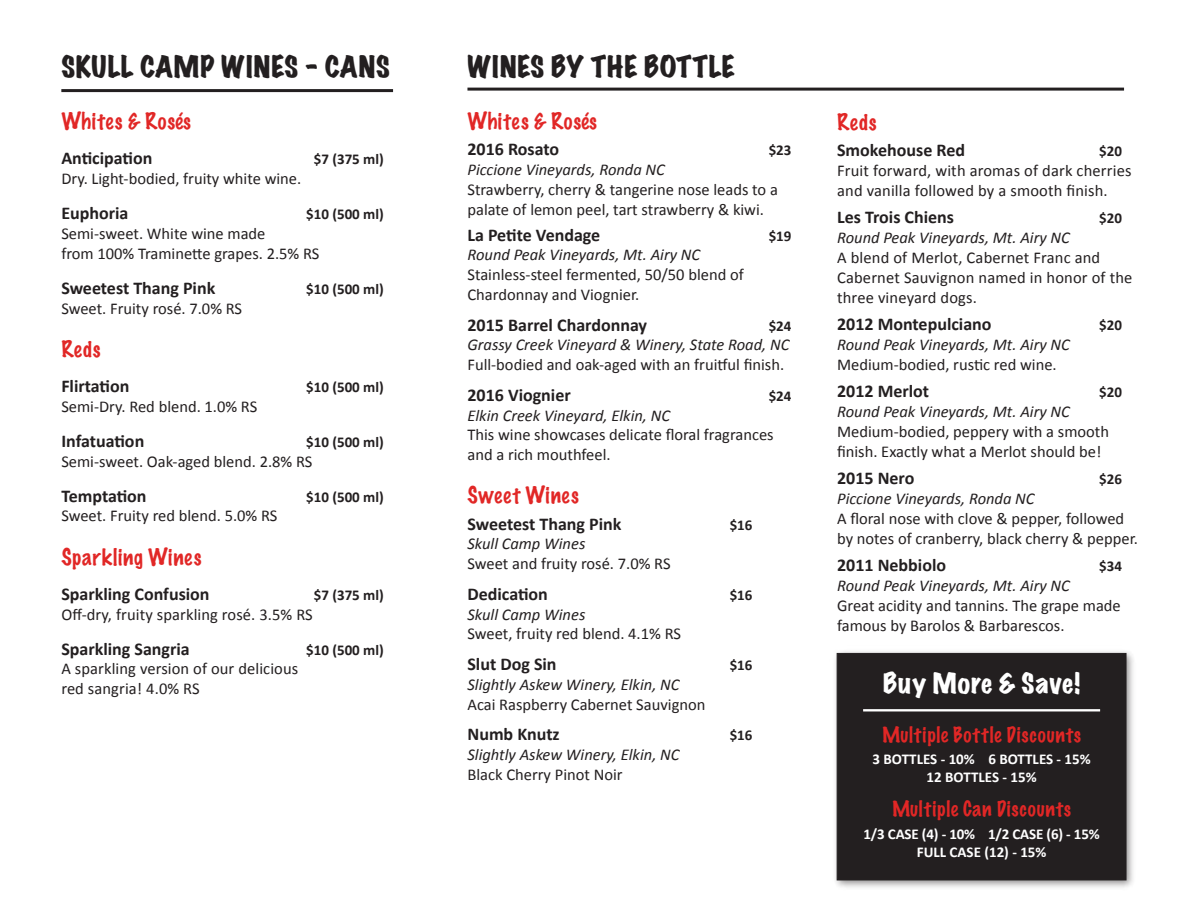
<style>
.page{position:relative;width:1188px;height:918px;background:#fff}
.page>*{position:absolute;margin:0;border:0;box-sizing:border-box;transform-origin:0 0}
.t1{font:expanded 27px "Marker Felt";letter-spacing:.03em;color:#231f20}
.t2{font:expanded 25.5px "Marker Felt";letter-spacing:.035em;color:#fff}
.t3{font:100 21px "Marker Felt";letter-spacing:.035em;color:#e12726}
.t4{font:100 19.5px "Marker Felt";letter-spacing:.04em;color:#e12726}
.t5{font:700 18px "Calibri";color:#231f20}
.t6{font:16.5px/19.8px "Calibri";color:#231f20}
.t7{font:italic 16.5px "Calibri";color:#231f20}
.t8{font:700 15px "Calibri";color:#231f20}
.t9{font:700 15px/18px "Calibri";color:#fff;text-align:center}
</style>
<div class="page">
<hr style="left:61px;top:89px;width:332px;height:3px;background:#231f20">
<hr style="left:467px;top:88px;width:657px;height:3px;background:#231f20">
<img style="left:835px;top:651px;width:299px;height:237px">
<div style="left:837px;top:653px;width:289px;height:227px;background:#231f20"></div>
<hr style="left:863px;top:709px;width:237px;height:2px;background:#fff">
<h1 class="t1" style="left:61px;top:45px;width:330px">SKULL CAMP WINES – CANS</h1>
<p class="t3" style="left:61px;top:104px;width:131px">Whites &amp; Rosés</p>
<p class="t5" style="left:61px;top:147px;width:93px">Anticipation</p>
<p class="t8" style="left:314px;top:150px;width:72px">$7 (375 ml)</p>
<p class="t6" style="left:61px;top:169px;width:242px">Dry. Light-bodied, fruity white wine.</p>
<p class="t5" style="left:61px;top:202px;width:69px">Euphoria</p>
<p class="t8" style="left:306px;top:205px;width:79px">$10 (500 ml)</p>
<p class="t6" style="left:61px;top:224px;width:260px">Semi-sweet. White wine made<br>from 100% Traminette grapes. 2.5% RS</p>
<p class="t5" style="left:61px;top:276px;width:156px">Sweetest Thang Pink</p>
<p class="t8" style="left:306px;top:279px;width:79px">$10 (500 ml)</p>
<p class="t6" style="left:61px;top:298px;width:182px">Sweet. Fruity rosé. 7.0% RS</p>
<p class="t3" style="left:61px;top:332px;width:41px">Reds</p>
<p class="t5" style="left:61px;top:374px;width:70px">Flirtation</p>
<p class="t8" style="left:306px;top:377px;width:79px">$10 (500 ml)</p>
<p class="t6" style="left:61px;top:396px;width:197px">Semi-Dry. Red blend. 1.0% RS</p>
<p class="t5" style="left:61px;top:429px;width:84px">Infatuation</p>
<p class="t8" style="left:306px;top:432px;width:79px">$10 (500 ml)</p>
<p class="t6" style="left:61px;top:451px;width:253px">Semi-sweet. Oak-aged blend. 2.8% RS</p>
<p class="t5" style="left:61px;top:484px;width:87px">Temptation</p>
<p class="t8" style="left:306px;top:487px;width:79px">$10 (500 ml)</p>
<p class="t6" style="left:61px;top:506px;width:218px">Sweet. Fruity red blend. 5.0% RS</p>
<p class="t3" style="left:61px;top:540px;width:142px">Sparkling Wines</p>
<p class="t5" style="left:61px;top:582px;width:150px">Sparkling Confusion</p>
<p class="t8" style="left:314px;top:585px;width:72px">$7 (375 ml)</p>
<p class="t6" style="left:61px;top:604px;width:253px">Off-dry, fruity sparkling rosé. 3.5% RS</p>
<p class="t5" style="left:61px;top:637px;width:130px">Sparkling Sangria</p>
<p class="t8" style="left:306px;top:640px;width:79px">$10 (500 ml)</p>
<p class="t6" style="left:61px;top:659px;width:238px">A sparkling version of our delicious red sangria! 4.0% RS</p>
<h2 class="t2" style="left:883px;top:663px;width:198px">Buy More &amp; Save!</h2>
<p class="t4" style="left:882px;top:719px;width:200px">Multiple Bottle Discounts</p>
<p class="t9" style="left:872px;top:750px;width:220px">3 BOTTLES - 10% 6 BOTTLES - 15%<br>12 BOTTLES - 15%</p>
<p class="t4" style="left:892px;top:793px;width:181px">Multiple Can Discounts</p>
<p class="t9" style="left:863px;top:825px;width:238px">1/3 CASE (4) - 10% 1/2 CASE (6) - 15%<br>FULL CASE (12) - 15%</p>
<h1 class="t1" style="left:467px;top:45px;width:269px">WINES BY THE BOTTLE</h1>
<p class="t3" style="left:467px;top:104px;width:131px">Whites &amp; Rosés</p>
<p class="t5" style="left:467px;top:138px;width:93px">2016 Rosato</p>
<p class="t8" style="left:769px;top:141px;width:24px">$23</p>
<p class="t7" style="left:467px;top:158px;width:199px">Piccione Vineyards, Ronda NC</p>
<p class="t6" style="left:467px;top:179px;width:312px">Strawberry, cherry &amp; tangerine nose leads to a palate of lemon peel, tart strawberry &amp; kiwi.</p>
<p class="t5" style="left:467px;top:223px;width:134px">La Petite Vendage</p>
<p class="t8" style="left:769px;top:226px;width:24px">$19</p>
<p class="t7" style="left:467px;top:244px;width:234px">Round Peak Vineyards, Mt. Airy NC</p>
<p class="t6" style="left:467px;top:265px;width:278px">Stainless-steel fermented, 50/50 blend of<br>Chardonnay and Viognier.</p>
<p class="t5" style="left:467px;top:313px;width:181px">2015 Barrel Chardonnay</p>
<p class="t8" style="left:769px;top:316px;width:24px">$24</p>
<p class="t7" style="left:467px;top:334px;width:323px">Grassy Creek Vineyard &amp; Winery, State Road, NC</p>
<p class="t6" style="left:467px;top:355px;width:318px">Full-bodied and oak-aged with an fruitful finish.</p>
<p class="t5" style="left:467px;top:383px;width:105px">2016 Viognier</p>
<p class="t8" style="left:769px;top:386px;width:24px">$24</p>
<p class="t7" style="left:467px;top:404px;width:204px">Elkin Creek Vineyard, Elkin, NC</p>
<p class="t6" style="left:467px;top:425px;width:308px">This wine showcases delicate floral fragrances and a rich mouthfeel.</p>
<p class="t3" style="left:467px;top:479px;width:113px">Sweet Wines</p>
<p class="t5" style="left:467px;top:512px;width:156px">Sweetest Thang Pink</p>
<p class="t8" style="left:730px;top:515px;width:24px">$16</p>
<p class="t7" style="left:467px;top:533px;width:119px">Skull Camp Wines</p>
<p class="t6" style="left:467px;top:554px;width:205px">Sweet and fruity rosé. 7.0% RS</p>
<p class="t5" style="left:467px;top:582px;width:82px">Dedication</p>
<p class="t8" style="left:730px;top:585px;width:24px">$16</p>
<p class="t7" style="left:467px;top:603px;width:119px">Skull Camp Wines</p>
<p class="t6" style="left:467px;top:624px;width:215px">Sweet, fruity red blend. 4.1% RS</p>
<p class="t5" style="left:467px;top:653px;width:91px">Slut Dog Sin</p>
<p class="t8" style="left:730px;top:655px;width:24px">$16</p>
<p class="t7" style="left:467px;top:673px;width:214px">Slightly Askew Winery, Elkin, NC</p>
<p class="t6" style="left:467px;top:694px;width:240px">Acai Raspberry Cabernet Sauvignon</p>
<p class="t5" style="left:467px;top:723px;width:94px">Numb Knutz</p>
<p class="t8" style="left:730px;top:726px;width:24px">$16</p>
<p class="t7" style="left:467px;top:743px;width:214px">Slightly Askew Winery, Elkin, NC</p>
<p class="t6" style="left:467px;top:764px;width:157px">Black Cherry Pinot Noir</p>
<p class="t3" style="left:837px;top:106px;width:41px">Reds</p>
<p class="t5" style="left:837px;top:139px;width:129px">Smokehouse Red</p>
<p class="t8" style="left:1099px;top:142px;width:24px">$20</p>
<p class="t6" style="left:837px;top:161px;width:296px">Fruit forward, with aromas of dark cherries and vanilla followed by a smooth finish.</p>
<p class="t5" style="left:837px;top:206px;width:118px">Les Trois Chiens</p>
<p class="t8" style="left:1099px;top:209px;width:24px">$20</p>
<p class="t7" style="left:837px;top:227px;width:234px">Round Peak Vineyards, Mt. Airy NC</p>
<p class="t6" style="left:837px;top:248px;width:297px">A blend of Merlot, Cabernet Franc and<br>Cabernet Sauvignon named in honor of the three vineyard dogs.</p>
<p class="t5" style="left:837px;top:313px;width:156px">2012 Montepulciano</p>
<p class="t8" style="left:1099px;top:316px;width:24px">$20</p>
<p class="t7" style="left:837px;top:333px;width:234px">Round Peak Vineyards, Mt. Airy NC</p>
<p class="t6" style="left:837px;top:355px;width:221px">Medium-bodied, rustic red wine.</p>
<p class="t5" style="left:837px;top:380px;width:94px">2012 Merlot</p>
<p class="t8" style="left:1099px;top:383px;width:24px">$20</p>
<p class="t7" style="left:837px;top:401px;width:234px">Round Peak Vineyards, Mt. Airy NC</p>
<p class="t6" style="left:837px;top:422px;width:274px">Medium-bodied, peppery with a smooth finish. Exactly what a Merlot should be!</p>
<p class="t5" style="left:837px;top:467px;width:79px">2015 Nero</p>
<p class="t8" style="left:1099px;top:470px;width:24px">$26</p>
<p class="t7" style="left:837px;top:488px;width:199px">Piccione Vineyards, Ronda NC</p>
<p class="t6" style="left:837px;top:509px;width:302px">A floral nose with clove &amp; pepper, followed by notes of cranberry, black cherry &amp; pepper.</p>
<p class="t5" style="left:837px;top:554px;width:111px">2011 Nebbiolo</p>
<p class="t8" style="left:1099px;top:557px;width:24px">$34</p>
<p class="t7" style="left:837px;top:575px;width:234px">Round Peak Vineyards, Mt. Airy NC</p>
<p class="t6" style="left:837px;top:596px;width:285px">Great acidity and tannins. The grape made famous by Barolos &amp; Barbarescos.</p>
</div>
